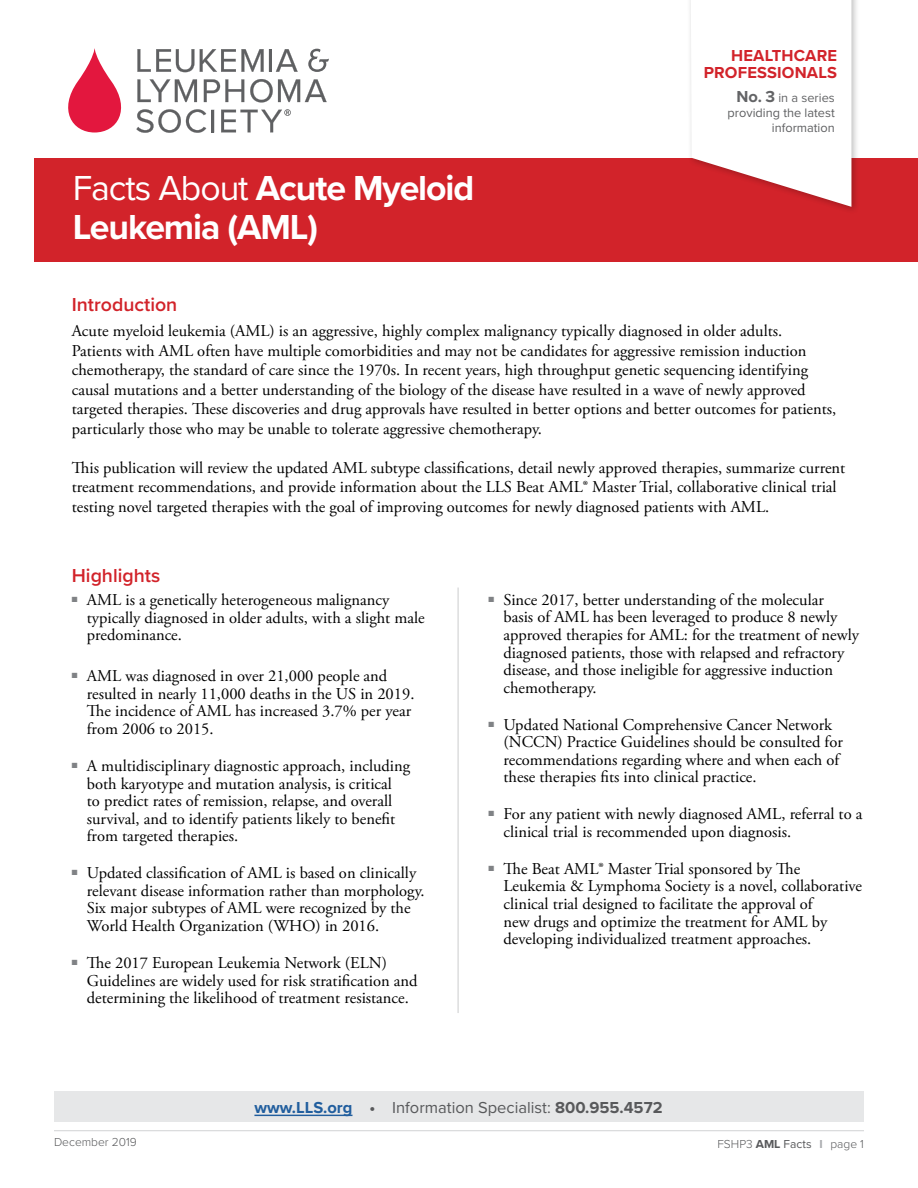
<style>
.page{position:relative;width:918px;height:1188px;background:#fff}
.page>*{position:absolute;margin:0;border:0;box-sizing:border-box;transform-origin:0 0}
.t1{font:700 36px/39px "Proxima Nova";letter-spacing:-.03em;color:#fff}
.t2{font:600 19.5px "Proxima Nova";color:#d2232a}
.t3{font:16.5px/17.5px "Adobe Garamond Pro";color:#000}
.t4{font:16.5px "Proxima Nova";color:#58595b}
.t5{font:700 16.5px/17.1px "Proxima Nova";letter-spacing:.01em;color:#d2232a;text-align:right}
.t6{font:12.75px/15px "Proxima Nova";color:#5f6062;text-align:right}
.t7{font:300 12px "Proxima Nova";color:#58595b}
.s1{font-weight:400}
.s2{font-weight:700;font-size:16.5px;color:#636466}
.s3{color:#636466}
.s4{font-weight:700;color:#215e9e}
.s5{font-weight:700}
.s6{font-weight:700;color:#a7a9ac}
</style>
<div class="page">
<div style="left:54px;top:1091px;width:810px;height:31px;background:#e6e7e8"></div>
<hr style="left:254px;top:1115px;width:99px;height:1px;background:#215e9e">
<hr style="left:457px;top:588px;width:2px;height:425px;background:#dcddde">
<div style="left:34px;top:158px;width:884px;height:103px;background:#d2232a"></div>
<div style="left:686px;top:0;width:174px;height:215px;background:#000;opacity:.25"></div>
<svg style="left:691px;top:0;width:160px;height:207px"></svg>
<svg style="left:68px;top:48px;width:261px;height:85px"></svg>
<hr style="left:54px;top:1130px;width:810px;height:1px;background:#d1d3d4">
<h1 class="t1" style="left:73px;top:168px;width:403px"><span class="s1">Facts About</span> Acute Myeloid<br>Leukemia (AML)</h1>
<p class="t5" style="left:704px;top:47px;width:135px">HEALTHCARE<br>PROFESSIONALS</p>
<p class="t6" style="left:728px;top:90px;width:109px"><span class="s2">No. 3</span> <span class="s3">in a series </span>providing the latest information</p>
<p class="t2" style="left:72px;top:290px;width:107px">Introduction</p>
<p class="t3" style="left:72px;top:322px;width:766px;line-height:19.5px">Acute myeloid leukemia (AML) is an aggressive, highly complex malignancy typically diagnosed in older adults.<br>Patients with AML often have multiple comorbidities and may not be candidates for aggressive remission induction chemotherapy, the standard of care since the 1970s. In recent years, high throughput genetic sequencing identifying causal mutations and a better understanding of the biology of the disease have resulted in a wave of newly approved targeted therapies. These discoveries and drug approvals have resulted in better options and better outcomes for patients, particularly those who may be unable to tolerate aggressive chemotherapy.</p>
<p class="t3" style="left:72px;top:458px;width:775px;line-height:19.5px">This publication will review the updated AML subtype classifications, detail newly approved therapies, summarize current treatment recommendations, and provide information about the LLS Beat AML® Master Trial, collaborative clinical trial testing novel targeted therapies with the goal of improving outcomes for newly diagnosed patients with AML.</p>
<p class="t2" style="left:72px;top:561px;width:90px">Highlights</p>
<p class="t3" style="left:87px;top:592px;width:339px;text-indent:-15px"><sup>■</sup> AML is a genetically heterogeneous malignancy typically diagnosed in older adults, with a slight male predominance.</p>
<p class="t3" style="left:87px;top:668px;width:329px;text-indent:-15px"><sup>■</sup> AML was diagnosed in over 21,000 people and resulted in nearly 11,000 deaths in the US in 2019.<br>The incidence of AML has increased 3.7% per year from 2006 to 2015.</p>
<p class="t3" style="left:87px;top:758px;width:325px;text-indent:-15px"><sup>■</sup> A multidisciplinary diagnostic approach, including both karyotype and mutation analysis, is critical<br>to predict rates of remission, relapse, and overall survival, and to identify patients likely to benefit from targeted therapies.</p>
<p class="t3" style="left:87px;top:865px;width:339px;text-indent:-15px"><sup>■</sup> Updated classification of AML is based on clinically relevant disease information rather than morphology.<br>Six major subtypes of AML were recognized by the World Health Organization (WHO) in 2016.</p>
<p class="t3" style="left:87px;top:955px;width:332px;text-indent:-15px"><sup>■</sup> The 2017 European Leukemia Network (ELN)<br>Guidelines are widely used for risk stratification and determining the likelihood of treatment resistance.</p>
<p class="t3" style="left:504px;top:591px;width:357px;text-indent:-15px"><sup>■</sup> Since 2017, better understanding of the molecular<br>basis of AML has been leveraged to produce 8 newly approved therapies for AML: for the treatment of newly diagnosed patients, those with relapsed and refractory disease, and those ineligible for aggressive induction chemotherapy.</p>
<p class="t3" style="left:504px;top:716px;width:341px;text-indent:-15px"><sup>■</sup> Updated National Comprehensive Cancer Network (NCCN) Practice Guidelines should be consulted for recommendations regarding where and when each of these therapies fits into clinical practice.</p>
<p class="t3" style="left:504px;top:806px;width:361px;text-indent:-15px"><sup>■</sup> For any patient with newly diagnosed AML, referral to a clinical trial is recommended upon diagnosis.</p>
<p class="t3" style="left:504px;top:860px;width:360px;text-indent:-15px"><sup>■</sup> The Beat AML® Master Trial sponsored by The Leukemia &amp; Lymphoma Society is a novel, collaborative clinical trial designed to facilitate the approval of<br>new drugs and optimize the treatment for AML by developing individualized treatment approaches.</p>
<p class="t4" style="left:254px;top:1095px;width:410px"><span class="s4">www.LLS.org</span> <span class="s5">•</span> Information Specialist: <span class="s5">800.955.4572</span></p>
<p class="t7" style="left:54px;top:1133px;width:84px">December 2019</p>
<p class="t7" style="left:717px;top:1135px;width:148px">FSHP3 <span class="s5">AML</span> <span class="s1">Facts</span> <span class="s6">I</span> page 1</p>
</div>
